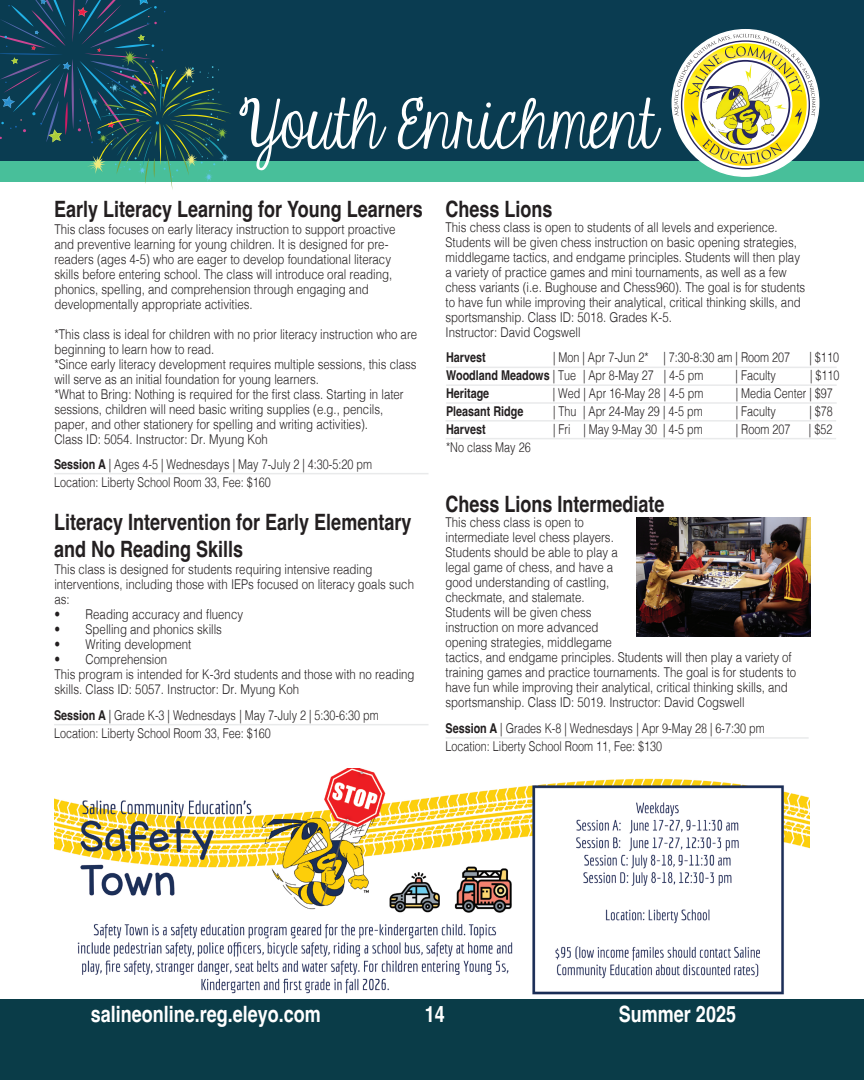
<style>
.page{position:relative;width:864px;height:1080px;background:#fff}
.page>*{position:absolute;margin:0;border:0;box-sizing:border-box;transform-origin:0 0}
.Page_Titles{font:72px "KG Eyes Wide Open";color:#fff}
.Paragraph_Text{font:700 22.5px/27px "Helvetica";color:#231f20;scale:.8 1}
.t1{font:700 22.5px "Helvetica";color:#fff;scale:.8 1}
.Paragraph_Text-2{font:300 13.5px/15px "Helvetica";color:#231f20;scale:.85 1}
.Paragraph_Text-3{font:300 13.5px "Helvetica";color:#231f20;scale:.8 1}
.Paragraph_Text-4{font:700 13.5px "Helvetica";color:#231f20;scale:.8 1}
.s1{font-weight:700}
</style>
<div class="page">
<div style="left:0;top:0;width:864px;height:165px;background:#0a3c51"></div>
<div style="left:0;top:161px;width:864px;height:20px;background:#48bf9a"></div>
<div style="left:0;top:999px;width:864px;height:81px;background:#0a3c48"></div>
<svg style="left:674px;top:34px;width:142px;height:135px;background:#bec18a"></svg>
<svg style="left:0;top:0;width:232px;height:190px"></svg>
<hr style="left:446px;top:384px;width:391px;height:2px;background:#e9eaeb">
<hr style="left:446px;top:367px;width:391px;height:1px;background:#e9eaeb">
<hr style="left:446px;top:402px;width:391px;height:2px;background:#e9eaeb">
<hr style="left:446px;top:737px;width:363px;height:2px;background:#e9eaeb">
<hr style="left:54px;top:473px;width:375px;height:1px;background:#e9eaeb">
<img style="left:54px;top:769px;width:756px;height:226px">
<hr style="left:446px;top:420px;width:390px;height:2px;background:#e9eaeb">
<hr style="left:446px;top:438px;width:390px;height:1px;background:#e9eaeb">
<img style="left:637px;top:517px;width:173px;height:119px">
<hr style="left:54px;top:724px;width:375px;height:1px;background:#e9eaeb">
<p class="Page_Titles" style="left:239px;top:86px;width:418px">Youth Enrichment</p>
<p class="Paragraph_Text" style="left:446px;top:198px;width:135px">Chess Lions</p>
<p class="Paragraph_Text-2" style="left:446px;top:219px;width:425px">This chess class is open to students of all levels and experience.<br>Students will be given chess instruction on basic opening strategies, middlegame tactics, and endgame principles. Students will then play a variety of practice games and mini tournaments, as well as a few chess variants (i.e. Bughouse and Chess960). The goal is for students to have fun while improving their analytical, critical thinking skills, and sportsmanship. Class ID: 5018. Grades K-5.</p>
<p class="Paragraph_Text-2" style="left:446px;top:324px;width:161px">Instructor: David Cogswell</p>
<p class="Paragraph_Text" style="left:54px;top:198px;width:462px">Early Literacy Learning for Young Learners</p>
<p class="Paragraph_Text-2" style="left:54px;top:221px;width:403px">This class focuses on early literacy instruction to support proactive and preventive learning for young children. It is designed for pre&shy;readers (ages 4-5) who are eager to develop foundational literacy skills before entering school. The class will introduce oral reading, phonics, spelling, and comprehension through engaging and developmentally appropriate activities.</p>
<p class="Paragraph_Text-2" style="left:54px;top:326px;width:428px">*This class is ideal for children with no prior literacy instruction who are beginning to learn how to read.</p>
<p class="Paragraph_Text-2" style="left:54px;top:356px;width:428px">*Since early literacy development requires multiple sessions, this class will serve as an initial foundation for young learners.</p>
<p class="Paragraph_Text-2" style="left:54px;top:386px;width:413px">*What to Bring: Nothing is required for the fi rst class. Starting in later sessions, children will need basic writing supplies (e.g., pencils, paper, and other stationery for spelling and writing activities).</p>
<p class="Paragraph_Text-2" style="left:54px;top:431px;width:253px">Class ID: 5054. Instructor: Dr. Myung Koh</p>
<p class="Paragraph_Text-3" style="left:54px;top:452px;width:399px"><span class="s1">Session A</span> | Ages 4-5 | Wednesdays | May 7-July 2 | 4:30-5:20 pm</p>
<p class="Paragraph_Text-3" style="left:54px;top:470px;width:272px">Location: Liberty School Room 33, Fee: $160</p>
<p class="Paragraph_Text" style="left:54px;top:511px;width:448px">Literacy Intervention for Early Elementary and No Reading Skills</p>
<p class="Paragraph_Text-2" style="left:54px;top:561px;width:425px">This class is designed for students requiring intensive reading interventions, including those with IEPs focused on literacy goals such as:</p>
<p class="Paragraph_Text-2" style="left:54px;top:606px;width:224px">• Reading accuracy and fluency</p>
<p class="Paragraph_Text-2" style="left:54px;top:621px;width:199px">• Spelling and phonics skills</p>
<p class="Paragraph_Text-2" style="left:54px;top:636px;width:163px">• Writing development</p>
<p class="Paragraph_Text-2" style="left:54px;top:651px;width:134px">• Comprehension</p>
<p class="Paragraph_Text-2" style="left:54px;top:666px;width:425px">This program is intended for K-3rd students and those with no reading skills. Class ID: 5057. Instructor: Dr. Myung Koh</p>
<p class="Paragraph_Text-3" style="left:54px;top:703px;width:407px"><span class="s1">Session A</span> | Grade K-3 | Wednesdays | May 7-July 2 | 5:30-6:30 pm</p>
<p class="Paragraph_Text-3" style="left:54px;top:721px;width:272px">Location: Liberty School Room 33, Fee: $160</p>
<p class="Paragraph_Text-4" style="left:446px;top:349px;width:51px">Harvest</p>
<p class="Paragraph_Text-3" style="left:553px;top:346px;width:298px">| Mon | Apr 7-Jun 2* | 7:30-8:30 am | Room 207</p>
<p class="Paragraph_Text-3" style="left:810px;top:346px;width:38px">| $110</p>
<p class="Paragraph_Text-3" style="left:446px;top:364px;width:323px"><span class="s1">Woodland Meadows</span> | Tue | Apr 8-May 27 | 4-5 pm</p>
<p class="Paragraph_Text-3" style="left:736px;top:364px;width:52px">| Faculty</p>
<p class="Paragraph_Text-3" style="left:810px;top:364px;width:38px">| $110</p>
<p class="Paragraph_Text-4" style="left:446px;top:385px;width:56px">Heritage</p>
<p class="Paragraph_Text-3" style="left:553px;top:382px;width:190px">| Wed | Apr 16-May 28 | 4-5 pm</p>
<p class="Paragraph_Text-3" style="left:736px;top:382px;width:123px">| Media Center | $97</p>
<p class="Paragraph_Text-4" style="left:446px;top:403px;width:98px">Pleasant Ridge</p>
<p class="Paragraph_Text-3" style="left:553px;top:400px;width:188px">| Thu | Apr 24-May 29 | 4-5 pm</p>
<p class="Paragraph_Text-3" style="left:736px;top:400px;width:52px">| Faculty</p>
<p class="Paragraph_Text-3" style="left:809px;top:400px;width:31px">| $78</p>
<p class="Paragraph_Text-4" style="left:446px;top:421px;width:51px">Harvest</p>
<p class="Paragraph_Text-3" style="left:553px;top:418px;width:189px">| Fri | May 9-May 30 | 4-5 pm</p>
<p class="Paragraph_Text-3" style="left:736px;top:418px;width:70px">| Room 207</p>
<p class="Paragraph_Text-3" style="left:809px;top:418px;width:31px">| $52</p>
<p class="Paragraph_Text-3" style="left:446px;top:436px;width:107px">*No class May 26</p>
<p class="Paragraph_Text" style="left:446px;top:493px;width:275px">Chess Lions Intermediate</p>
<p class="Paragraph_Text-2" style="left:446px;top:514px;width:414px">This chess class is open to<br>intermediate level chess players.<br>Students should be able to play a<br>legal game of chess, and have a<br>good understanding of castling,<br>checkmate, and stalemate.<br>Students will be given chess<br>instruction on more advanced<br>opening strategies, middlegame<br>tactics, and endgame principles. Students will then play a variety of training games and practice tournaments. The goal is for students to have fun while improving their analytical, critical thinking skills, and sportsmanship. Class ID: 5019. Instructor: David Cogswell</p>
<p class="Paragraph_Text-3" style="left:446px;top:717px;width:401px"><span class="s1">Session A</span> | Grades K-8 | Wednesdays | Apr 9-May 28 | 6-7:30 pm</p>
<p class="Paragraph_Text-3" style="left:446px;top:735px;width:272px">Location: Liberty School Room 11, Fee: $130</p>
<h2 class="t1" style="left:91px;top:1000px;width:289px">salineonline.reg.eleyo.com</h2>
<h2 class="t1" style="left:425px;top:1000px;width:27px">14</h2>
<h2 class="t1" style="left:619px;top:1000px;width:148px">Summer 2025</h2>
</div>
